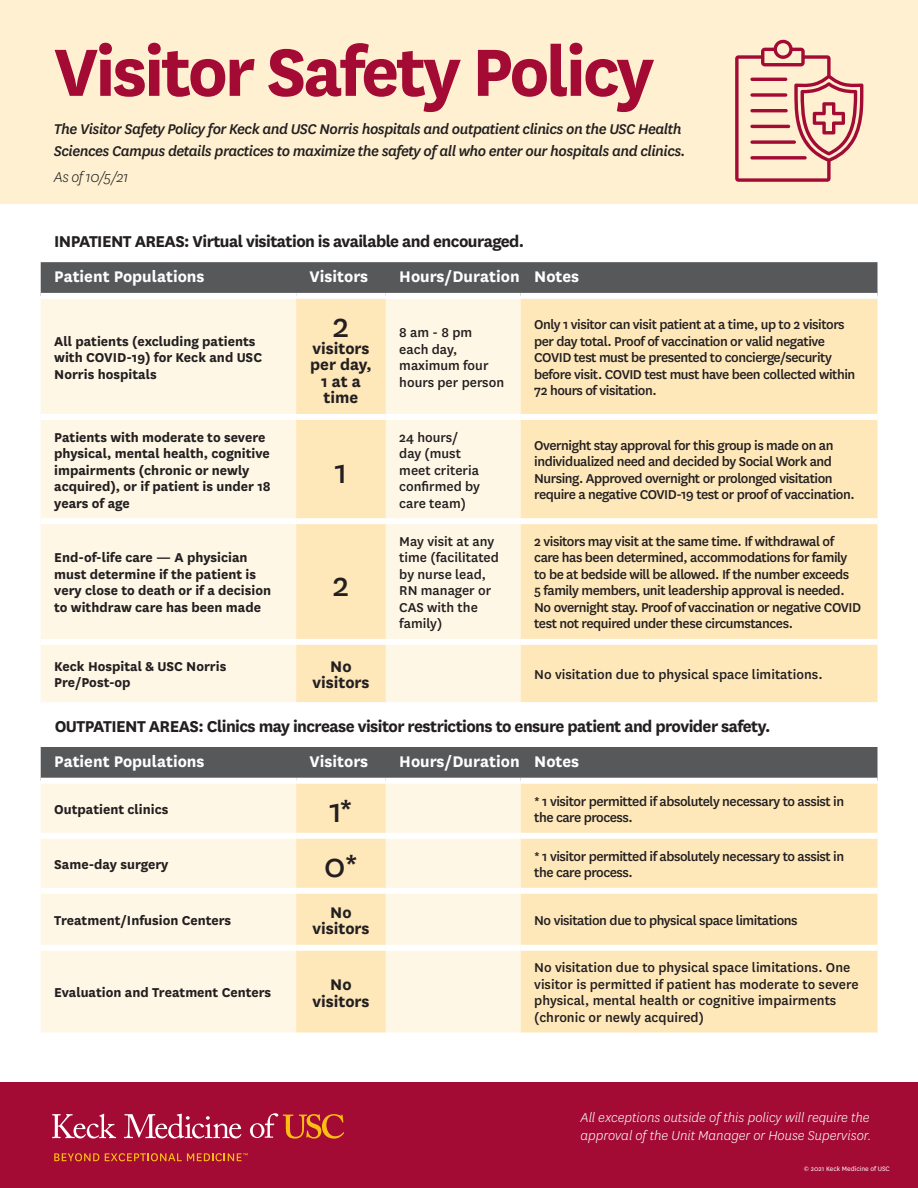
<style>
.page{position:relative;width:918px;height:1188px;background:#fff}
.page>*{position:absolute;margin:0;border:0;box-sizing:border-box;transform-origin:0 0}
.t1{font:700 78px "National";letter-spacing:-.04em;color:#a30a34}
.t2{font:37.5px "National";color:#231f20}
.t3{font:700 18.45px "National";letter-spacing:-.03em;color:#231f20}
.t4{font:700 18px "National";color:#fff}
.t5{font:700 18px/16.5px "National";color:#231f20;text-align:center}
.t6{font:italic 500 16.5px/21.6px "National";letter-spacing:-.03em;color:#231f20}
.t7{font:italic 300 16.5px "National";letter-spacing:-.03em;color:#231f20}
.t8{font:500 15px/16.5px "National";letter-spacing:-.03em;color:#231f20}
.t9{font:700 15px/16.5px "National";color:#231f20}
.t10{font:500 15px/16.5px "National";color:#231f20}
.t11{font:italic 300 15px/18px "National";color:#fff}
.t12{font:7.5px "National";color:#fff}
</style>
<div class="page">
<div style="left:0;top:1082px;width:918px;height:106px;background:#a30a34"></div>
<div style="left:0;top:0;width:918px;height:203px;background:#fef0d0"></div>
<svg style="left:735px;top:40px;width:128px;height:142px"></svg>
<div style="left:41px;top:262px;width:837px;height:31px;background:#57585a"></div>
<div style="left:41px;top:299px;width:255px;height:403px;background:#fef7e6"></div>
<svg style="left:296px;top:299px;width:582px;height:403px;background:#feebc4"></svg>
<div style="left:41px;top:414px;width:255px;height:6px;background:#fff"></div>
<div style="left:296px;top:414px;width:90px;height:6px;background:#fff"></div>
<div style="left:386px;top:414px;width:135px;height:6px;background:#fff"></div>
<div style="left:521px;top:414px;width:357px;height:6px;background:#fff"></div>
<div style="left:41px;top:518px;width:255px;height:6px;background:#fff"></div>
<div style="left:296px;top:518px;width:90px;height:6px;background:#fff"></div>
<div style="left:386px;top:518px;width:135px;height:6px;background:#fff"></div>
<div style="left:521px;top:518px;width:357px;height:6px;background:#fff"></div>
<div style="left:41px;top:639px;width:255px;height:6px;background:#fff"></div>
<div style="left:296px;top:639px;width:90px;height:6px;background:#fff"></div>
<div style="left:386px;top:639px;width:135px;height:6px;background:#fff"></div>
<div style="left:521px;top:639px;width:357px;height:6px;background:#fff"></div>
<div style="left:41px;top:747px;width:837px;height:31px;background:#57585a"></div>
<div style="left:41px;top:784px;width:255px;height:248px;background:#fef7e6"></div>
<svg style="left:296px;top:784px;width:582px;height:248px;background:#feebc4"></svg>
<div style="left:41px;top:833px;width:255px;height:6px;background:#fff"></div>
<div style="left:296px;top:833px;width:90px;height:6px;background:#fff"></div>
<div style="left:386px;top:833px;width:135px;height:6px;background:#fff"></div>
<div style="left:521px;top:833px;width:357px;height:6px;background:#fff"></div>
<div style="left:41px;top:888px;width:255px;height:6px;background:#fff"></div>
<div style="left:296px;top:888px;width:90px;height:6px;background:#fff"></div>
<div style="left:386px;top:888px;width:135px;height:6px;background:#fff"></div>
<div style="left:521px;top:888px;width:357px;height:6px;background:#fff"></div>
<div style="left:41px;top:945px;width:255px;height:6px;background:#fff"></div>
<div style="left:296px;top:945px;width:90px;height:6px;background:#fff"></div>
<div style="left:386px;top:945px;width:135px;height:6px;background:#fff"></div>
<div style="left:521px;top:945px;width:357px;height:6px;background:#fff"></div>
<svg style="left:52px;top:1114px;width:64px;height:24px"></svg>
<svg style="left:124px;top:1114px;width:117px;height:25px"></svg>
<svg style="left:250px;top:1113px;width:94px;height:26px"></svg>
<svg style="left:54px;top:1153px;width:45px;height:8px"></svg>
<svg style="left:105px;top:1153px;width:143px;height:8px"></svg>
<p class="t1" style="left:54px;top:17px;width:602px">Visitor Safety Policy</p>
<p class="t6" style="left:54px;top:117px;width:633px">The Visitor Safety Policy for Keck and USC Norris hospitals and outpatient clinics on the USC Health<br>Sciences Campus details practices to maximize the safety of all who enter our hospitals and clinics.</p>
<p class="t7" style="left:54px;top:167px;width:76px">As of 10/5/21</p>
<p class="t3" style="left:54px;top:228px;width:472px">INPATIENT AREAS: Virtual visitation is available and encouraged.</p>
<p class="t4" style="left:54px;top:264px;width:152px">Patient Populations</p>
<p class="t4" style="left:310px;top:264px;width:60px">Visitors</p>
<p class="t4" style="left:399px;top:264px;width:122px">Hours/Duration</p>
<p class="t4" style="left:534px;top:264px;width:47px">Notes</p>
<p class="t9" style="left:54px;top:332px;width:209px">All patients (excluding patients with COVID-19) for Keck and USC<br>Norris hospitals</p>
<p class="t9" style="left:54px;top:428px;width:218px">Patients with moderate to severe physical, mental health, cognitive impairments (chronic or newly acquired), or if patient is under 18 years of age</p>
<p class="t9" style="left:54px;top:548px;width:218px">End-of-life care — A physician must determine if the patient is very close to death or if a decision to withdraw care has been made</p>
<p class="t5" style="left:310px;top:339px;width:63px"><sup>2</sup>visitors per day,<br>1 at a time</p>
<p class="t10" style="left:399px;top:324px;width:106px">8 am - 8 pm each day, maximum four hours per person</p>
<p class="t8" style="left:534px;top:315px;width:323px">Only 1 visitor can visit patient at a time, up to 2 visitors per day total. Proof of vaccination or valid negative COVID test must be presented to concierge/security before visit. COVID test must have been collected within 72 hours of visitation.</p>
<p class="t2" style="left:334px;top:447px;width:15px">1</p>
<p class="t2" style="left:333px;top:559px;width:18px">2</p>
<p class="t10" style="left:399px;top:428px;width:82px">24 hours/ day (must meet criteria confirmed by care team)</p>
<p class="t8" style="left:534px;top:436px;width:322px">Overnight stay approval for this group is made on an individualized need and decided by Social Work and Nursing. Approved overnight or prolonged visitation require a negative COVID-19 test or proof of vaccination.</p>
<p class="t10" style="left:399px;top:532px;width:101px">May visit at any time (facilitated by nurse lead,<br>RN manager or<br>CAS with the family)</p>
<p class="t8" style="left:534px;top:532px;width:328px">2 visitors may visit at the same time. If withdrawal of care has been determined, accommodations for family to be at bedside will be allowed. If the number exceeds<br>5 family members, unit leadership approval is needed.<br>No overnight stay. Proof of vaccination or negative COVID test not required under these circumstances.</p>
<p class="t9" style="left:54px;top:657px;width:174px">Keck Hospital &amp; USC Norris<br>Pre/Post-op</p>
<p class="t5" style="left:313px;top:657px;width:58px">No visitors</p>
<p class="t10" style="left:534px;top:665px;width:290px">No visitation due to physical space limitations.</p>
<p class="t3" style="left:55px;top:713px;width:717px">OUTPATIENT AREAS: Clinics may increase visitor restrictions to ensure patient and provider safety.</p>
<p class="t4" style="left:54px;top:749px;width:152px">Patient Populations</p>
<p class="t4" style="left:310px;top:749px;width:60px">Visitors</p>
<p class="t4" style="left:399px;top:749px;width:122px">Hours/Duration</p>
<p class="t4" style="left:534px;top:749px;width:47px">Notes</p>
<p class="t9" style="left:54px;top:800px;width:116px">Outpatient clinics</p>
<p class="t2" style="left:329px;top:786px;width:25px">1*</p>
<p class="t8" style="left:534px;top:792px;width:312px">* 1 visitor permitted if absolutely necessary to assist in the care process.</p>
<p class="t9" style="left:54px;top:855px;width:116px">Same-day surgery</p>
<p class="t2" style="left:324px;top:841px;width:36px">0*</p>
<p class="t8" style="left:534px;top:847px;width:312px">* 1 visitor permitted if absolutely necessary to assist in the care process.</p>
<p class="t9" style="left:54px;top:911px;width:179px">Treatment/Infusion Centers</p>
<p class="t5" style="left:313px;top:903px;width:58px">No visitors</p>
<p class="t8" style="left:534px;top:911px;width:265px">No visitation due to physical space limitations</p>
<p class="t9" style="left:54px;top:983px;width:219px">Evaluation and Treatment Centers</p>
<p class="t5" style="left:313px;top:975px;width:58px">No visitors</p>
<p class="t10" style="left:534px;top:959px;width:326px">No visitation due to physical space limitations. One visitor is permitted if patient has moderate to severe physical, mental health or cognitive impairments (chronic or newly acquired)</p>
<p class="t11" style="left:580px;top:1108px;width:293px">All exceptions outside of this policy will require the approval of the Unit Manager or House Supervisor.</p>
<p class="t12" style="left:804px;top:1164px;width:87px">© 2021 Keck Medicine of USC</p>
</div>
